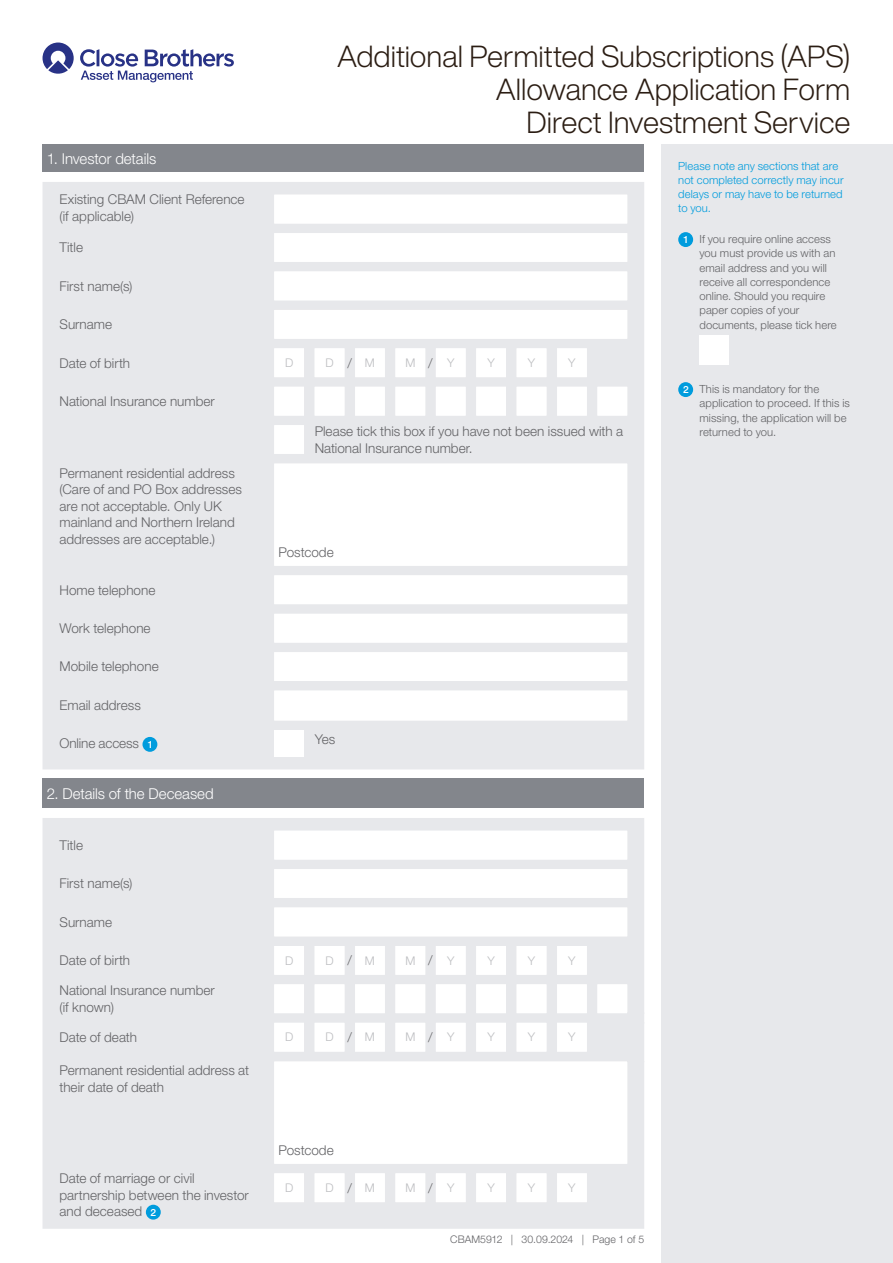
<style>
.page{position:relative;width:893px;height:1263px;background:#fff}
.page>*{position:absolute;margin:0;border:0;box-sizing:border-box;transform-origin:0 0}
.Main_heading1{font:300 30px "Helvetica Now Display";letter-spacing:-.005em;color:#2b1d13}
.Section_head_white{font:300 15px "Helvetica Neue LT Pro";letter-spacing:-.005em;color:#fff}
.Bodytext{font:300 13.5px/16.5px "Helvetica Neue LT Pro";color:#636366}
.DD_MM_YY_box{font:300 12px "Helvetica Neue LT Pro";color:#bcbdc0}
.Notes_grey{font:300 11.25px/14.2px "Helvetica Neue LT Pro";letter-spacing:.005em;color:#636366}
.Notes_Dark_blue{font:300 11.25px/14.2px "Helvetica Neue LT Pro";letter-spacing:.005em;color:#009cdd}
.t1{font:300 10.5px "Helvetica Neue LT Pro";color:#636366}
.Note_numbers_in_blue_box{font:500 9.75px "Helvetica Now Text";color:#fff}
</style>
<div class="page">
<div style="left:661px;top:145px;width:232px;height:1118px;background:#e7e8eb"></div>
<div style="left:678px;top:232px;width:15px;height:15px;background:#009cdd;border-radius:50%"></div>
<div style="left:699px;top:335px;width:30px;height:30px;background:#fff"></div>
<div style="left:678px;top:382px;width:15px;height:15px;background:#009cdd;border-radius:50%"></div>
<div style="left:43px;top:145px;width:601px;height:27px;background:#83868c"></div>
<div style="left:43px;top:182px;width:601px;height:587px;background:#e7e8eb"></div>
<svg style="left:274px;top:195px;width:353px;height:525px"></svg>
<div style="left:274px;top:730px;width:30px;height:27px;background:#fff"></div>
<div style="left:142px;top:737px;width:15px;height:15px;background:#009cdd;border-radius:50%"></div>
<div style="left:43px;top:778px;width:601px;height:30px;background:#83868c"></div>
<div style="left:43px;top:818px;width:601px;height:411px;background:#e7e8eb"></div>
<svg style="left:274px;top:831px;width:353px;height:371px"></svg>
<svg style="left:627px;top:1012px;width:17px;height:2px"></svg>
<svg style="left:627px;top:1061px;width:17px;height:1px"></svg>
<svg style="left:627px;top:1022px;width:17px;height:1px"></svg>
<div style="left:146px;top:1205px;width:15px;height:14px;background:#009cdd;border-radius:50%"></div>
<svg style="left:43px;top:43px;width:31px;height:31px"></svg>
<svg style="left:80px;top:49px;width:154px;height:33px"></svg>
<p class="Main_heading1" style="left:337px;top:35px;width:515px">Additional Permitted Subscriptions (APS)</p>
<p class="Main_heading1" style="left:496px;top:68px;width:356px">Allowance Application Form</p>
<p class="Main_heading1" style="left:526px;top:101px;width:325px">Direct Investment Service</p>
<p class="Section_head_white" style="left:47px;top:149px;width:111px">1. Investor details</p>
<p class="Bodytext" style="left:60px;top:191px;width:187px">Existing CBAM Client Reference (if applicable)</p>
<p class="Bodytext" style="left:60px;top:239px;width:25px">Title</p>
<p class="Bodytext" style="left:60px;top:277px;width:74px">First name(s)</p>
<p class="Bodytext" style="left:60px;top:316px;width:54px">Surname</p>
<p class="Bodytext" style="left:60px;top:354px;width:72px">Date of birth</p>
<p class="DD_MM_YY_box" style="left:285px;top:355px;width:10px">D</p>
<p class="DD_MM_YY_box" style="left:325px;top:355px;width:10px">D</p>
<p class="Bodytext" style="left:347px;top:354px;width:6px">/</p>
<p class="DD_MM_YY_box" style="left:365px;top:355px;width:11px">M</p>
<p class="DD_MM_YY_box" style="left:405px;top:355px;width:11px">M</p>
<p class="Bodytext" style="left:428px;top:354px;width:6px">/</p>
<p class="DD_MM_YY_box" style="left:447px;top:355px;width:9px">Y</p>
<p class="DD_MM_YY_box" style="left:487px;top:355px;width:9px">Y</p>
<p class="DD_MM_YY_box" style="left:528px;top:355px;width:9px">Y</p>
<p class="DD_MM_YY_box" style="left:568px;top:355px;width:9px">Y</p>
<p class="Bodytext" style="left:60px;top:393px;width:157px">National Insurance number</p>
<p class="Bodytext" style="left:315px;top:423px;width:310px">Please tick this box if you have not been issued with a<br>National Insurance number.</p>
<p class="Bodytext" style="left:60px;top:464px;width:184px">Permanent residential address (Care of and PO Box addresses are not acceptable. Only UK mainland and Northern Ireland addresses are acceptable.)</p>
<p class="Bodytext" style="left:278px;top:544px;width:57px">Postcode</p>
<p class="Bodytext" style="left:60px;top:581px;width:97px">Home telephone</p>
<p class="Bodytext" style="left:60px;top:620px;width:93px">Work telephone</p>
<p class="Bodytext" style="left:60px;top:658px;width:101px">Mobile telephone</p>
<p class="Bodytext" style="left:60px;top:697px;width:83px">Email address</p>
<p class="Bodytext" style="left:60px;top:735px;width:81px">Online access</p>
<p class="Note_numbers_in_blue_box" style="left:148px;top:738px;width:6px">1</p>
<p class="Bodytext" style="left:315px;top:731px;width:22px">Yes</p>
<p class="Section_head_white" style="left:47px;top:784px;width:168px">2. Details of the Deceased</p>
<p class="Bodytext" style="left:60px;top:836px;width:25px">Title</p>
<p class="Bodytext" style="left:60px;top:875px;width:74px">First name(s)</p>
<p class="Bodytext" style="left:60px;top:913px;width:54px">Surname</p>
<p class="Bodytext" style="left:60px;top:952px;width:72px">Date of birth</p>
<p class="DD_MM_YY_box" style="left:285px;top:953px;width:10px">D</p>
<p class="DD_MM_YY_box" style="left:325px;top:953px;width:10px">D</p>
<p class="Bodytext" style="left:347px;top:952px;width:6px">/</p>
<p class="DD_MM_YY_box" style="left:365px;top:953px;width:11px">M</p>
<p class="DD_MM_YY_box" style="left:405px;top:953px;width:11px">M</p>
<p class="Bodytext" style="left:428px;top:952px;width:6px">/</p>
<p class="DD_MM_YY_box" style="left:447px;top:953px;width:9px">Y</p>
<p class="DD_MM_YY_box" style="left:487px;top:953px;width:9px">Y</p>
<p class="DD_MM_YY_box" style="left:528px;top:953px;width:9px">Y</p>
<p class="DD_MM_YY_box" style="left:568px;top:953px;width:9px">Y</p>
<p class="Bodytext" style="left:60px;top:982px;width:157px">National Insurance number</p>
<p class="Bodytext" style="left:60px;top:998px;width:56px">(if known)</p>
<p class="Bodytext" style="left:60px;top:1029px;width:79px">Date of death</p>
<p class="DD_MM_YY_box" style="left:285px;top:1030px;width:10px">D</p>
<p class="DD_MM_YY_box" style="left:325px;top:1030px;width:10px">D</p>
<p class="Bodytext" style="left:347px;top:1029px;width:6px">/</p>
<p class="DD_MM_YY_box" style="left:365px;top:1030px;width:11px">M</p>
<p class="DD_MM_YY_box" style="left:405px;top:1030px;width:11px">M</p>
<p class="Bodytext" style="left:428px;top:1029px;width:6px">/</p>
<p class="DD_MM_YY_box" style="left:447px;top:1030px;width:9px">Y</p>
<p class="DD_MM_YY_box" style="left:487px;top:1030px;width:9px">Y</p>
<p class="DD_MM_YY_box" style="left:528px;top:1030px;width:9px">Y</p>
<p class="DD_MM_YY_box" style="left:568px;top:1030px;width:9px">Y</p>
<p class="Bodytext" style="left:60px;top:1062px;width:191px">Permanent residential address at their date of death</p>
<p class="Bodytext" style="left:60px;top:1170px;width:191px">Date of marriage or civil partnership between the investor and deceased</p>
<p class="Note_numbers_in_blue_box" style="left:150px;top:1205px;width:8px">2</p>
<p class="Bodytext" style="left:278px;top:1142px;width:57px">Postcode</p>
<p class="DD_MM_YY_box" style="left:285px;top:1180px;width:10px">D</p>
<p class="DD_MM_YY_box" style="left:325px;top:1180px;width:10px">D</p>
<p class="Bodytext" style="left:347px;top:1179px;width:6px">/</p>
<p class="DD_MM_YY_box" style="left:365px;top:1180px;width:11px">M</p>
<p class="DD_MM_YY_box" style="left:405px;top:1180px;width:11px">M</p>
<p class="Bodytext" style="left:428px;top:1179px;width:6px">/</p>
<p class="DD_MM_YY_box" style="left:447px;top:1180px;width:9px">Y</p>
<p class="DD_MM_YY_box" style="left:487px;top:1180px;width:9px">Y</p>
<p class="DD_MM_YY_box" style="left:528px;top:1180px;width:9px">Y</p>
<p class="DD_MM_YY_box" style="left:568px;top:1180px;width:9px">Y</p>
<p class="t1" style="left:450px;top:1233px;width:196px">CBAM5912 | 30.09.2024 | Page 1 of 5</p>
<p class="Notes_Dark_blue" style="left:678px;top:158px;width:167px">Please note any sections that are not completed correctly may incur delays or may have to be returned to you.</p>
<p class="Note_numbers_in_blue_box" style="left:684px;top:233px;width:6px">1</p>
<p class="Notes_grey" style="left:699px;top:232px;width:139px">If you require online access you must provide us with an email address and you will receive all correspondence online. Should you require paper copies of your documents, please tick here</p>
<p class="Note_numbers_in_blue_box" style="left:683px;top:383px;width:8px">2</p>
<p class="Notes_grey" style="left:699px;top:382px;width:152px">This is mandatory for the application to proceed. If this is missing, the application will be returned to you.</p>
</div>
